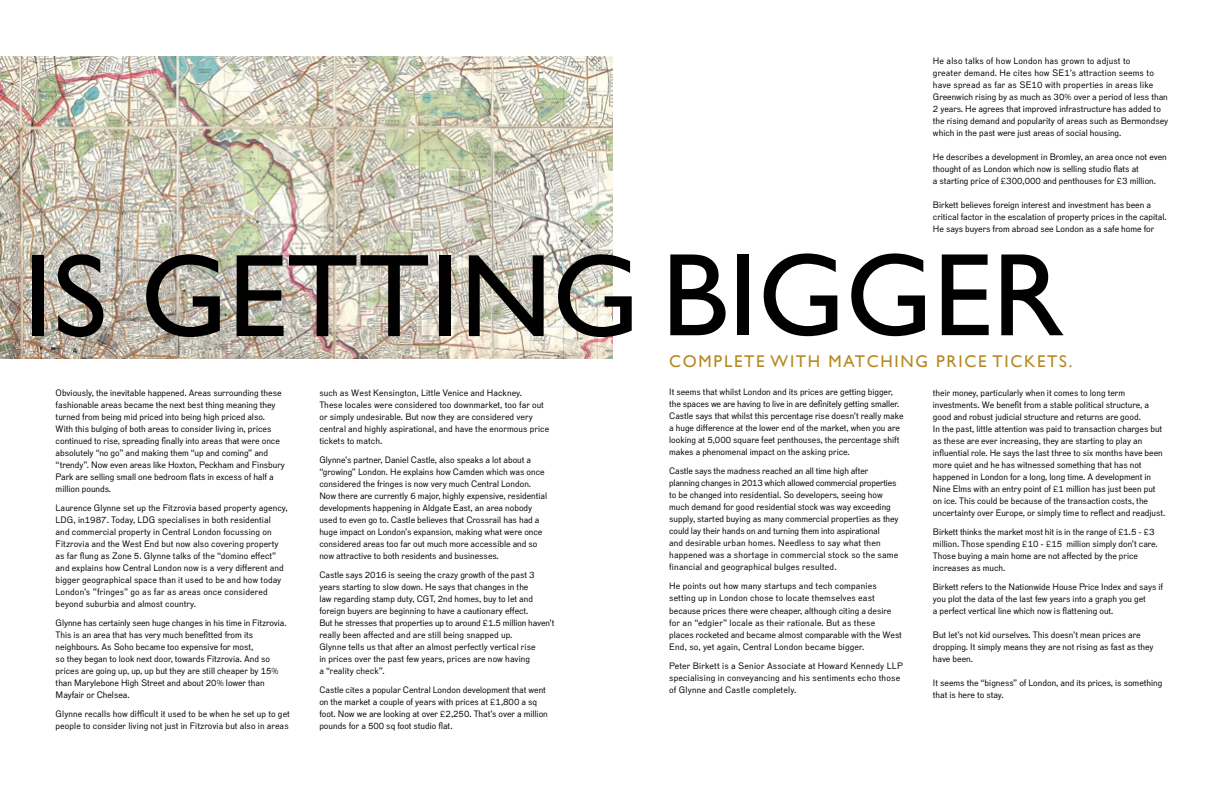
<style>
.page{position:relative;width:1225px;height:794px;background:#fff}
.page>*{position:absolute;margin:0;border:0;box-sizing:border-box;transform-origin:0 0}
.t1{font:118.3px "Gill Sans";color:#000}
.t2{font:17px "Gill Sans";letter-spacing:.1em;color:#b88820}
.t3{font:9px/12px "Dada Grotesk";color:#000}
.t4{font:9px/12px "Dada Grotesk";letter-spacing:.02em;color:#000}
</style>
<div class="page">
<img style="left:0;top:57px;width:612px;height:301px">
<p class="t3" style="left:933px;top:55px;width:237px">He also talks of how London has grown to adjust to<br>greater demand. He cites how SE1’s attraction seems to have spread as far as SE10 with properties in areas like Greenwich rising by as much as 30% over a period of less than 2 years. He agrees that improved infrastructure has added to the rising demand and popularity of areas such as Bermondsey which in the past were just areas of social housing.</p>
<p class="t3" style="left:933px;top:151px;width:235px">He describes a development in Bromley, an area once not even thought of as London which now is selling studio flats at<br>a starting price of £300,000 and penthouses for £3 million.</p>
<p class="t3" style="left:933px;top:199px;width:235px">Birkett believes foreign interest and investment has been a critical factor in the escalation of property prices in the capital.<br>He says buyers from abroad see London as a safe home for</p>
<h1 class="t1" style="left:23px;top:226px;width:1041px">IS GETTING BIGGER</h1>
<h2 class="t2" style="left:669px;top:351px;width:405px">COMPLETE WITH MATCHING PRICE TICKETS.</h2>
<p class="t3" style="left:56px;top:387px;width:231px">Obviously, the inevitable happened. Areas surrounding these fashionable areas became the next best thing meaning they turned from being mid priced into being high priced also.<br>With this bulging of both areas to consider living in, prices continued to rise, spreading finally into areas that were once absolutely “no go” and making them “up and coming” and “trendy”. Now even areas like Hoxton, Peckham and Finsbury Park are selling small one bedroom flats in excess of half a million pounds.</p>
<p class="t3" style="left:56px;top:502px;width:233px">Laurence Glynne set up the Fitzrovia based property agency, LDG, in1987. Today, LDG specialises in both residential<br>and commercial property in Central London focussing on Fitzrovia and the West End but now also covering property as far flung as Zone 5. Glynne talks of the “domino effect” and explains how Central London now is a very different and bigger geographical space than it used to be and how today London’s ”fringes” go as far as areas once considered beyond suburbia and almost country.</p>
<p class="t3" style="left:56px;top:617px;width:232px">Glynne has certainly seen huge changes in his time in Fitzrovia.<br>This is an area that has very much benefitted from its neighbours. As Soho became too expensive for most,<br>so they began to look next door, towards Fitzrovia. And so prices are going up, up, up but they are still cheaper by 15% than Marylebone High Street and about 20% lower than Mayfair or Chelsea.</p>
<p class="t3" style="left:56px;top:708px;width:236px">Glynne recalls how difficult it used to be when he set up to get people to consider living not just in Fitzrovia but also in areas</p>
<p class="t3" style="left:669px;top:386px;width:236px">It seems that whilst London and its prices are getting bigger, the spaces we are having to live in are definitely getting smaller.<br>Castle says that whilst this percentage rise doesn’t really make a huge difference at the lower end of the market, when you are looking at 5,000 square feet penthouses, the percentage shift makes a phenomenal impact on the asking price.</p>
<p class="t3" style="left:669px;top:465px;width:231px">Castle says the madness reached an all time high after planning changes in 2013 which allowed commercial properties to be changed into residential. So developers, seeing how much demand for good residential stock was way exceeding supply, started buying as many commercial properties as they could lay their hands on and turning them into aspirational<br>and desirable urban homes. Needless to say what then happened was a shortage in commercial stock so the same financial and geographical bulges resulted.</p>
<p class="t4" style="left:669px;top:580px;width:234px">He points out how many startups and tech companies setting up in London chose to locate themselves east because prices there were cheaper, although citing a desire for an “edgier” locale as their rationale. But as these places rocketed and became almost comparable with the West End, so, yet again, Central London became bigger.</p>
<p class="t4" style="left:669px;top:659px;width:235px">Peter Birkett is a Senior Associate at Howard Kennedy LLP specialising in conveyancing and his sentiments echo those of Glynne and Castle completely.</p>
<p class="t3" style="left:933px;top:387px;width:234px">their money, particularly when it comes to long term investments. We benefit from a stable political structure, a good and robust judicial structure and returns are good.<br>In the past, little attention was paid to transaction charges but as these are ever increasing, they are starting to play an influential role. He says the last three to six months have been more quiet and he has witnessed something that has not happened in London for a long, long time. A development in Nine Elms with an entry point of £1 million has just been put on ice. This could be because of the transaction costs, the uncertainty over Europe, or simply time to reflect and readjust.</p>
<p class="t3" style="left:933px;top:526px;width:226px">Birkett thinks the market most hit is in the range of £1.5 - £3 million. Those spending £10 - £15 million simply don’t care.<br>Those buying a main home are not affected by the price increases as much.</p>
<p class="t3" style="left:933px;top:581px;width:232px">Birkett refers to the Nationwide House Price Index and says if you plot the data of the last few years into a graph you get<br>a perfect vertical line which now is flattening out.</p>
<p class="t3" style="left:933px;top:629px;width:222px">But let’s not kid ourselves. This doesn’t mean prices are dropping. It simply means they are not rising as fast as they have been.</p>
<p class="t3" style="left:933px;top:677px;width:231px">It seems the “bigness” of London, and its prices, is something that is here to stay.</p>
<p class="t3" style="left:319px;top:387px;width:231px">such as West Kensington, Little Venice and Hackney.<br>These locales were considered too downmarket, too far out or simply undesirable. But now they are considered very central and highly aspirational, and have the enormous price tickets to match.</p>
<p class="t3" style="left:319px;top:454px;width:229px">Glynne’s partner, Daniel Castle, also speaks a lot about a “growing” London. He explains how Camden which was once considered the fringes is now very much Central London.<br>Now there are currently 6 major, highly expensive, residential developments happening in Aldgate East, an area nobody used to even go to. Castle believes that Crossrail has had a huge impact on London’s expansion, making what were once considered areas too far out much more accessible and so now attractive to both residents and businesses.</p>
<p class="t3" style="left:319px;top:569px;width:236px">Castle says 2016 is seeing the crazy growth of the past 3 years starting to slow down. He says that changes in the<br>law regarding stamp duty, CGT, 2nd homes, buy to let and foreign buyers are beginning to have a cautionary effect.<br>But he stresses that properties up to around £1.5 million haven’t really been affected and are still being snapped up.<br>Glynne tells us that after an almost perfectly vertical rise<br>in prices over the past few years, prices are now having<br>a “reality check”.</p>
<p class="t3" style="left:319px;top:684px;width:230px">Castle cites a popular Central London development that went on the market a couple of years with prices at £1,800 a sq foot. Now we are looking at over £2,250. That’s over a million pounds for a 500 sq foot studio flat.</p>
</div>
